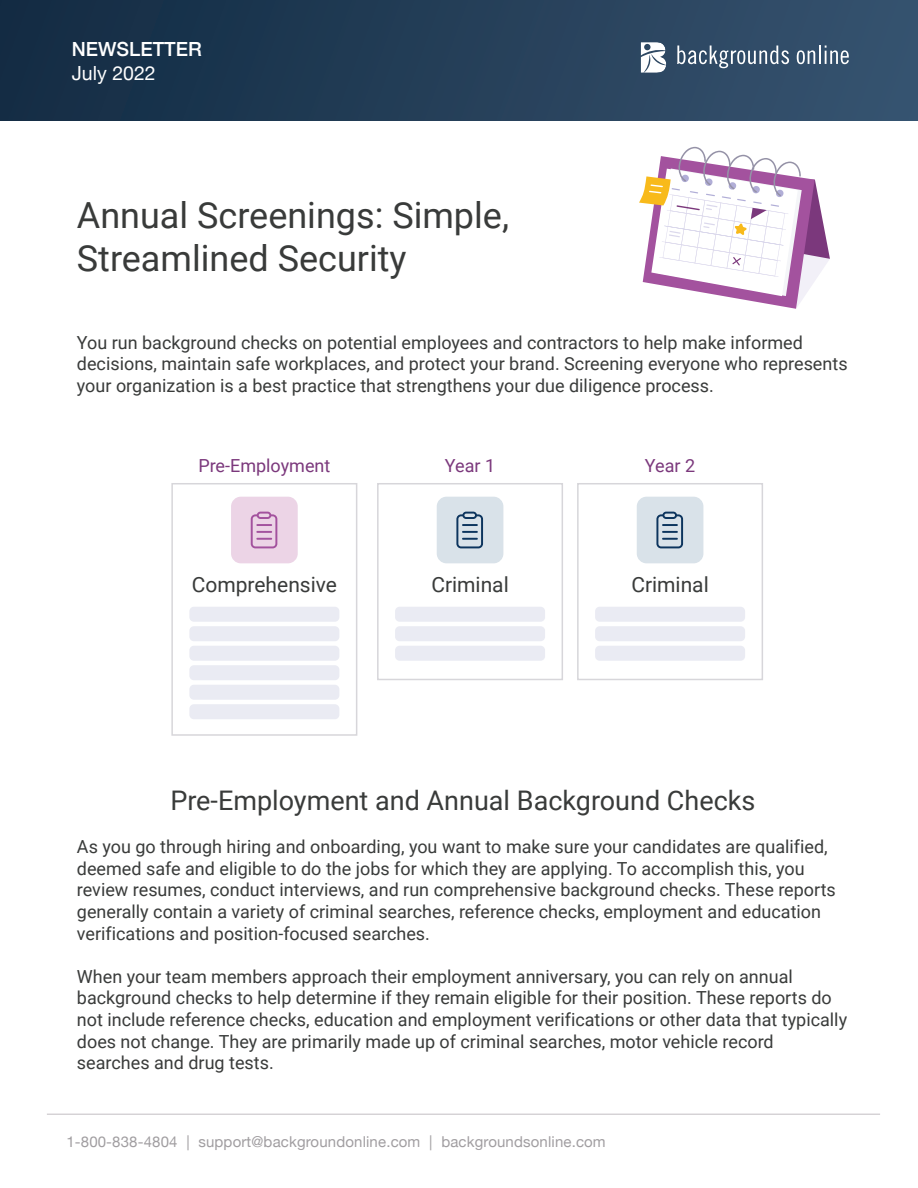
<style>
.page{position:relative;width:918px;height:1188px;background:#fff}
.page>*{position:absolute;margin:0;border:0;box-sizing:border-box;transform-origin:0 0}
.t1{font:36px/43.2px "Roboto";color:#393b3a}
.t2{font:27px "Roboto";color:#393b3a}
.t3{font:21px "Roboto";color:#393b3a}
.t4{font:500 19.5px "Helvetica Neue";color:#fff}
.t5{font:19.5px "Helvetica Neue";color:#fff}
.t6{font:18px/21.6px "Roboto";color:#393b3a}
.t7{font:18px "Roboto";color:#7b387c}
.t8{font:15px "Helvetica Neue";letter-spacing:.01em;color:#a19ea1}
</style>
<div class="page">
<div style="left:0;top:0;width:918px;height:120px;background:linear-gradient(to right,#122b42,#37536f)"></div>
<svg style="left:677px;top:46px;width:112px;height:22px;background:#62778b"></svg>
<svg style="left:797px;top:46px;width:52px;height:18px"></svg>
<svg style="left:641px;top:42px;width:25px;height:31px"></svg>
<hr style="left:47px;top:1114px;width:833px;height:1px;background:#c2bec2">
<svg style="left:639px;top:147px;width:191px;height:162px"></svg>
<div style="left:377px;top:483px;width:186px;height:197px;background:#fff;border:2px solid #d7d6da"></div>
<div style="left:577px;top:483px;width:186px;height:197px;background:#fff;border:2px solid #d7d6da"></div>
<div style="left:171px;top:483px;width:186px;height:253px;background:#fff;border:2px solid #d7d6da"></div>
<div style="left:189px;top:607px;width:150px;height:15px;background:#eaebf3;border-radius:4px"></div>
<div style="left:189px;top:626px;width:150px;height:15px;background:#eaebf3;border-radius:4px"></div>
<div style="left:189px;top:646px;width:150px;height:15px;background:#eaebf3;border-radius:4px"></div>
<div style="left:395px;top:607px;width:150px;height:15px;background:#eaebf3;border-radius:4px"></div>
<div style="left:395px;top:626px;width:150px;height:15px;background:#eaebf3;border-radius:4px"></div>
<div style="left:395px;top:646px;width:150px;height:15px;background:#eaebf3;border-radius:4px"></div>
<div style="left:595px;top:607px;width:150px;height:15px;background:#eaebf3;border-radius:4px"></div>
<div style="left:595px;top:626px;width:150px;height:15px;background:#eaebf3;border-radius:4px"></div>
<div style="left:595px;top:646px;width:150px;height:15px;background:#eaebf3;border-radius:4px"></div>
<div style="left:189px;top:665px;width:150px;height:15px;background:#eaebf3;border-radius:4px"></div>
<div style="left:189px;top:685px;width:150px;height:15px;background:#eaebf3;border-radius:4px"></div>
<div style="left:189px;top:704px;width:150px;height:15px;background:#eaebf3;border-radius:4px"></div>
<div style="left:637px;top:497px;width:66px;height:66px;background:#d9e2e9;border-radius:10px"></div>
<svg style="left:656px;top:512px;width:27px;height:36px"></svg>
<div style="left:437px;top:497px;width:66px;height:66px;background:#d9e2e9;border-radius:10px"></div>
<svg style="left:456px;top:512px;width:27px;height:36px"></svg>
<div style="left:231px;top:497px;width:67px;height:66px;background:#ecd4e6;border-radius:10px"></div>
<svg style="left:251px;top:512px;width:26px;height:36px"></svg>
<p class="t4" style="left:72px;top:33px;width:132px">NEWSLETTER</p>
<p class="t5" style="left:72px;top:59px;width:85px">July 2022</p>
<h1 class="t1" style="left:77px;top:192px;width:434px">Annual Screenings: Simple,<br>Streamlined Security</h1>
<p class="t6" style="left:77px;top:331px;width:772px">You run background checks on potential employees and contractors to help make informed decisions, maintain safe workplaces, and protect your brand. Screening everyone who represents your organization is a best practice that strengthens your due diligence process.</p>
<p class="t7" style="left:198px;top:453px;width:134px">Pre-Employment</p>
<p class="t7" style="left:445px;top:453px;width:52px">Year 1</p>
<p class="t7" style="left:645px;top:453px;width:52px">Year 2</p>
<p class="t3" style="left:192px;top:570px;width:147px">Comprehensive</p>
<p class="t3" style="left:431px;top:570px;width:79px">Criminal</p>
<p class="t3" style="left:631px;top:570px;width:79px">Criminal</p>
<h2 class="t2" style="left:170px;top:781px;width:587px">Pre-Employment and Annual Background Checks</h2>
<p class="t6" style="left:77px;top:835px;width:760px">As you go through hiring and onboarding, you want to make sure your candidates are qualified, deemed safe and eligible to do the jobs for which they are applying. To accomplish this, you review resumes, conduct interviews, and run comprehensive background checks. These reports generally contain a variety of criminal searches, reference checks, employment and education verifications and position-focused searches.</p>
<p class="t6" style="left:77px;top:965px;width:772px">When your team members approach their employment anniversary, you can rely on annual background checks to help determine if they remain eligible for their position. These reports do not include reference checks, education and employment verifications or other data that typically does not change. They are primarily made up of criminal searches, motor vehicle record searches and drug tests.</p>
<p class="t8" style="left:66px;top:1131px;width:541px">1-800-838-4804 | support@backgroundonline.com | backgroundsonline.com</p>
</div>
